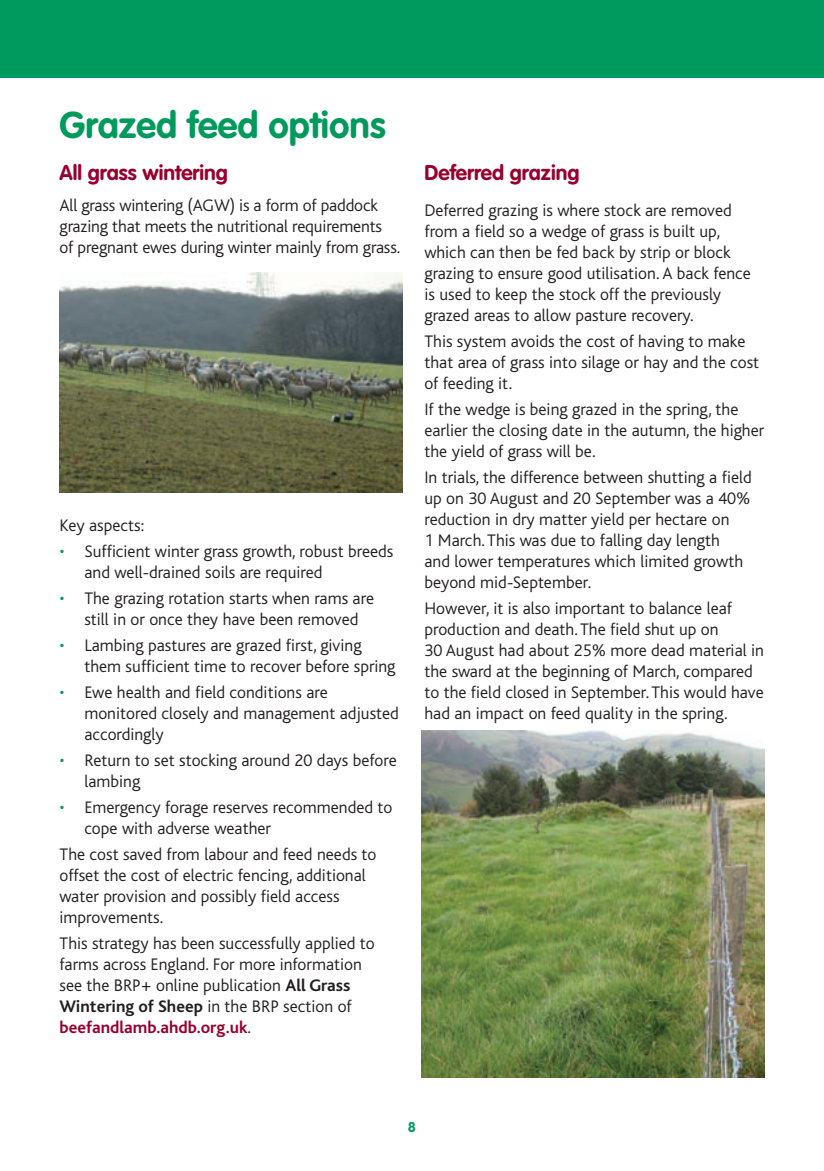
<style>
.page{position:relative;width:824px;height:1171px;background:#fff}
.page>*{position:absolute;margin:0;border:0;box-sizing:border-box;transform-origin:0 0}
.t1{font:700 36.75px "VAG Rounded";color:#009b5c}
.t2{font:700 21px "VAG Rounded";color:#98012d}
.t3{font:300 17.5px/21px "Bliss";color:#231f20}
.t4{font:700 14px "VAG Rounded";color:#009b5c}
.s1{color:#009b5c}
.s2{font-weight:700}
.s3{font-weight:700;color:#98012d}
</style>
<div class="page">
<div style="left:0;top:0;width:823px;height:77px;background:#009b5c"></div>
<img style="left:422px;top:730px;width:342px;height:347px">
<img style="left:60px;top:273px;width:342px;height:219px">
<h1 class="t1" style="left:60px;top:103px;width:327px">Grazed feed options</h1>
<p class="t2" style="left:60px;top:160px;width:170px">All grass wintering</p>
<p class="t3" style="left:60px;top:195px;width:342px">All grass wintering (AGW) is a form of paddock grazing that meets the nutritional requirements of pregnant ewes during winter mainly from grass.</p>
<p class="t3" style="left:60px;top:515px;width:86px">Key aspects:</p>
<p class="t3" style="left:84px;top:541px;width:310px;text-indent:-25px"><span class="s1">•</span> Sufficient winter grass growth, robust breeds and well-drained soils are required</p>
<p class="t3" style="left:60px;top:588px;width:316px;text-align:center"><span class="s1">•</span> The grazing rotation starts when rams are still in or once they have been removed</p>
<p class="t3" style="left:84px;top:635px;width:313px;text-indent:-25px"><span class="s1">•</span> Lambing pastures are grazed first, giving them sufficient time to recover before spring</p>
<p class="t3" style="left:84px;top:682px;width:316px;text-indent:-25px"><span class="s1">•</span> Ewe health and field conditions are monitored closely and management adjusted accordingly</p>
<p class="t3" style="left:84px;top:750px;width:314px;text-indent:-25px"><span class="s1">•</span> Return to set stocking around 20 days before lambing</p>
<p class="t3" style="left:84px;top:797px;width:309px;text-indent:-25px"><span class="s1">•</span> Emergency forage reserves recommended to cope with adverse weather</p>
<p class="t3" style="left:60px;top:844px;width:318px">The cost saved from labour and feed needs to offset the cost of electric fencing, additional water provision and possibly field access improvements.</p>
<p class="t3" style="left:60px;top:933px;width:317px">This strategy has been successfully applied to farms across England. For more information see the BRP+ online publication <span class="s2">All Grass Wintering of Sheep</span> in the BRP section of <span class="s3">beefandlamb.ahdb.org.uk</span>.</p>
<p class="t2" style="left:424px;top:160px;width:156px">Deferred grazing</p>
<p class="t3" style="left:424px;top:200px;width:328px">Deferred grazing is where stock are removed from a field so a wedge of grass is built up, which can then be fed back by strip or block grazing to ensure good utilisation. A back fence is used to keep the stock off the previously grazed areas to allow pasture recovery.</p>
<p class="t3" style="left:424px;top:331px;width:336px">This system avoids the cost of having to make that area of grass into silage or hay and the cost of feeding it.</p>
<p class="t3" style="left:424px;top:399px;width:341px">If the wedge is being grazed in the spring, the earlier the closing date in the autumn, the higher the yield of grass will be.</p>
<p class="t3" style="left:424px;top:467px;width:329px">In trials, the difference between shutting a field up on 30 August and 20 September was a 40% reduction in dry matter yield per hectare on<br>1 March. This was due to falling day length<br>and lower temperatures which limited growth beyond mid-September.</p>
<p class="t3" style="left:424px;top:598px;width:341px">However, it is also important to balance leaf production and death. The field shut up on<br>30 August had about 25% more dead material in the sward at the beginning of March, compared to the field closed in September. This would have had an impact on feed quality in the spring.</p>
<p class="t4" style="left:408px;top:1119px;width:10px">8</p>
</div>
